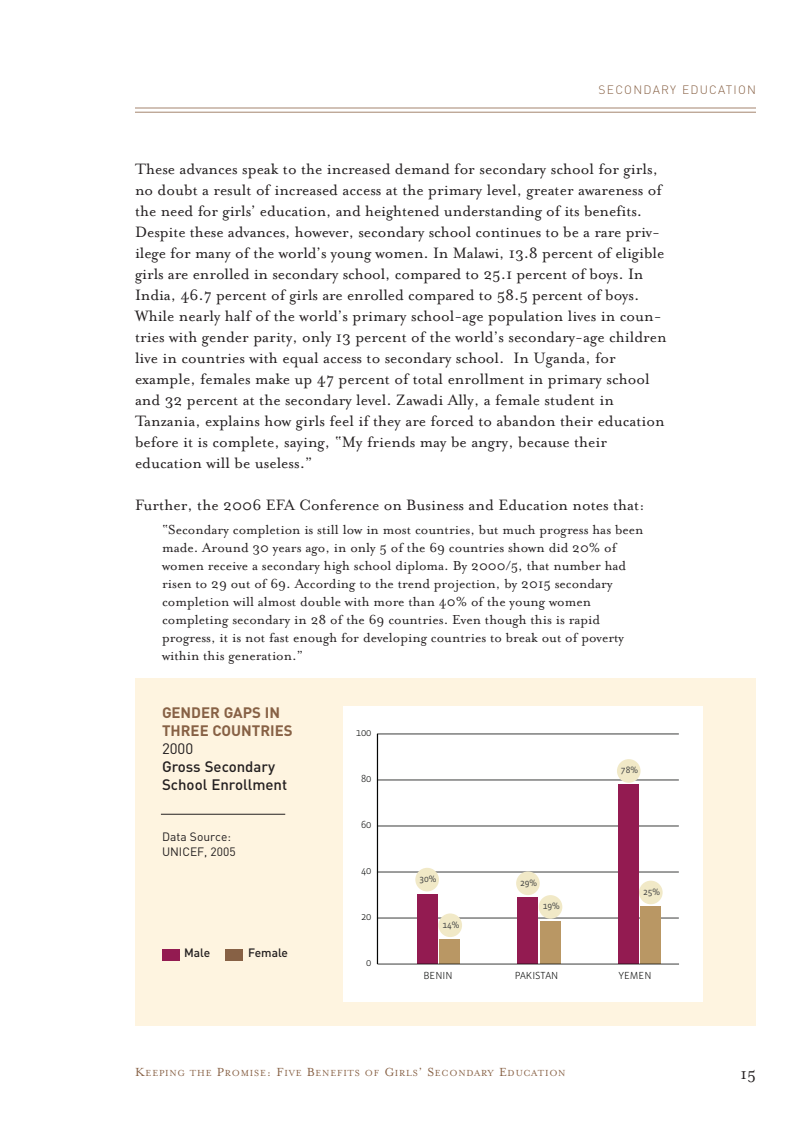
<style>
.page{position:relative;width:810px;height:1134px;background:#fff}
.page>*{position:absolute;margin:0;border:0;box-sizing:border-box;transform-origin:0 0}
.t1{font:18px "Mrs Eaves Roman";color:#231f20}
.t2{font:17.25px/21px "Mrs Eaves Roman";color:#231f20}
.t3{font:15px/18px "Mrs Eaves Roman";color:#231f20}
.t4{font:500 15px/18px "DINOT";color:#231f20}
.t5{font:700 15px/18px "DINOT";color:#876145}
.t6{font:15px "DINOT";color:#231f20}
.t7{font:12px/14.4px "DINOT";color:#231f20}
.t8{font:300 12px "DINOT";letter-spacing:.105em;color:#876145}
.t9{font:500 12px "DINOT";color:#231f20}
.t10{font:300 10.5px "Vista Sans OT";color:#040504}
.t11{font:10.2px "Mrs Eaves Roman";letter-spacing:.08em;color:#876145}
.t12{font:9.45px "Vista Sans OT";color:#434444}
.s1{font-size:13.5px}
</style>
<div class="page">
<hr style="left:135px;top:108px;width:621px;height:1px;background:#a4856e">
<hr style="left:135px;top:112px;width:621px;height:1px;background:#a4856e">
<div style="left:135px;top:679px;width:621px;height:347px;background:#fef4e0"></div>
<div style="left:344px;top:706px;width:359px;height:295px;background:#fff"></div>
<hr style="left:161px;top:814px;width:124px;height:1px;background:#231f20">
<div style="left:162px;top:949px;width:18px;height:11px;background:#931b51"></div>
<div style="left:225px;top:949px;width:18px;height:11px;background:#876145"></div>
<hr style="left:377px;top:918px;width:302px;height:1px;background:#040504">
<hr style="left:377px;top:872px;width:302px;height:1px;background:#040504">
<hr style="left:377px;top:826px;width:302px;height:1px;background:#040504">
<hr style="left:377px;top:780px;width:302px;height:1px;background:#040504">
<hr style="left:377px;top:734px;width:302px;height:1px;background:#040504">
<div style="left:641px;top:906px;width:20px;height:58px;background:#b99764"></div>
<div style="left:619px;top:785px;width:20px;height:179px;background:#931b51"></div>
<div style="left:540px;top:922px;width:20px;height:42px;background:#b99764"></div>
<div style="left:518px;top:897px;width:20px;height:67px;background:#931b51"></div>
<div style="left:439px;top:939px;width:20px;height:25px;background:#b99764"></div>
<div style="left:417px;top:894px;width:20px;height:70px;background:#931b51"></div>
<hr style="left:377px;top:964px;width:302px;height:1px;background:#040504">
<hr style="left:377px;top:734px;width:1px;height:230px;background:#040504">
<div style="left:415px;top:868px;width:24px;height:23px;background:#f1e9c7;border-radius:50%"></div>
<div style="left:516px;top:871px;width:24px;height:24px;background:#f1e9c7;border-radius:50%"></div>
<div style="left:617px;top:759px;width:24px;height:24px;background:#f1e9c7;border-radius:50%"></div>
<div style="left:438px;top:913px;width:24px;height:24px;background:#f1e9c7;border-radius:50%"></div>
<div style="left:539px;top:895px;width:23px;height:24px;background:#f1e9c7;border-radius:50%"></div>
<div style="left:639px;top:881px;width:24px;height:23px;background:#f1e9c7;border-radius:50%"></div>
<p class="t8" style="left:599px;top:83px;width:159px">SECONDARY EDUCATION</p>
<p class="t2" style="left:135px;top:158px;width:533px">These advances speak to the increased demand for secondary school for girls, no doubt a result of increased access at the primary level, greater awareness of the need for girls’ education, and heightened understanding of its benefits.<br>Despite these advances, however, secondary school continues to be a rare priv&shy;ilege for many of the world’s young women. In Malawi, 13.8 percent of eligible girls are enrolled in secondary school, compared to 25.1 percent of boys. In India, 46.7 percent of girls are enrolled compared to 58.5 percent of boys.<br>While nearly half of the world’s primary school-age population lives in coun&shy;tries with gender parity, only 13 percent of the world’s secondary-age children live in countries with equal access to secondary school. In Uganda, for example, females make up 47 percent of total enrollment in primary school and 32 percent at the secondary level. Zawadi Ally, a female student in Tanzania, explains how girls feel if they are forced to abandon their education before it is complete, saying, “My friends may be angry, because their education will be useless.”</p>
<p class="t2" style="left:135px;top:494px;width:512px">Further, the 2006 EFA Conference on Business and Education notes that:</p>
<p class="t3" style="left:162px;top:520px;width:483px">“Secondary completion is still low in most countries, but much progress has been made. Around 30 years ago, in only 5 of the 69 countries shown did 20% of women receive a secondary high school diploma. By 2000/5, that number had risen to 29 out of 69. According to the trend projection, by 2015 secondary completion will almost double with more than 40% of the young women completing secondary in 28 of the 69 countries. Even though this is rapid progress, it is not fast enough for developing countries to break out of poverty within this generation.”</p>
<p class="t5" style="left:162px;top:703px;width:132px">GENDER GAPS IN<br>THREE COUNTRIES</p>
<p class="t6" style="left:162px;top:739px;width:33px">2000</p>
<p class="t4" style="left:162px;top:757px;width:127px">Gross Secondary<br>School Enrollment</p>
<p class="t7" style="left:162px;top:830px;width:75px">Data Source:<br>UNICEF, 2005</p>
<p class="t9" style="left:184px;top:945px;width:28px">Male</p>
<p class="t9" style="left:248px;top:945px;width:41px">Female</p>
<p class="t10" style="left:356px;top:727px;width:17px">100</p>
<p class="t10" style="left:361px;top:773px;width:12px">80</p>
<p class="t10" style="left:361px;top:819px;width:12px">60</p>
<p class="t10" style="left:361px;top:865px;width:12px">40</p>
<p class="t10" style="left:361px;top:911px;width:12px">20</p>
<p class="t10" style="left:366px;top:957px;width:7px">0</p>
<p class="t12" style="left:419px;top:873px;width:19px">30%</p>
<p class="t12" style="left:520px;top:877px;width:19px">29%</p>
<p class="t12" style="left:442px;top:919px;width:19px">14%</p>
<p class="t12" style="left:543px;top:901px;width:19px">19%</p>
<p class="t12" style="left:621px;top:765px;width:19px">78%</p>
<p class="t12" style="left:643px;top:886px;width:19px">25%</p>
<p class="t10" style="left:424px;top:970px;width:31px">BENIN</p>
<p class="t10" style="left:515px;top:970px;width:45px">PAKISTAN</p>
<p class="t10" style="left:618px;top:970px;width:35px">YEMEN</p>
<p class="t11" style="left:135px;top:1067px;width:432px"><span class="s1">K</span>EEPING THE <span class="s1">P</span>ROMISE<span class="s1">: F</span>IVE <span class="s1">B</span>ENEFITS OF <span class="s1">G</span>IRLS<span class="s1">’ S</span>ECONDARY <span class="s1">E</span>DUCATION</p>
<p class="t1" style="left:741px;top:1063px;width:17px">15</p>
</div>
